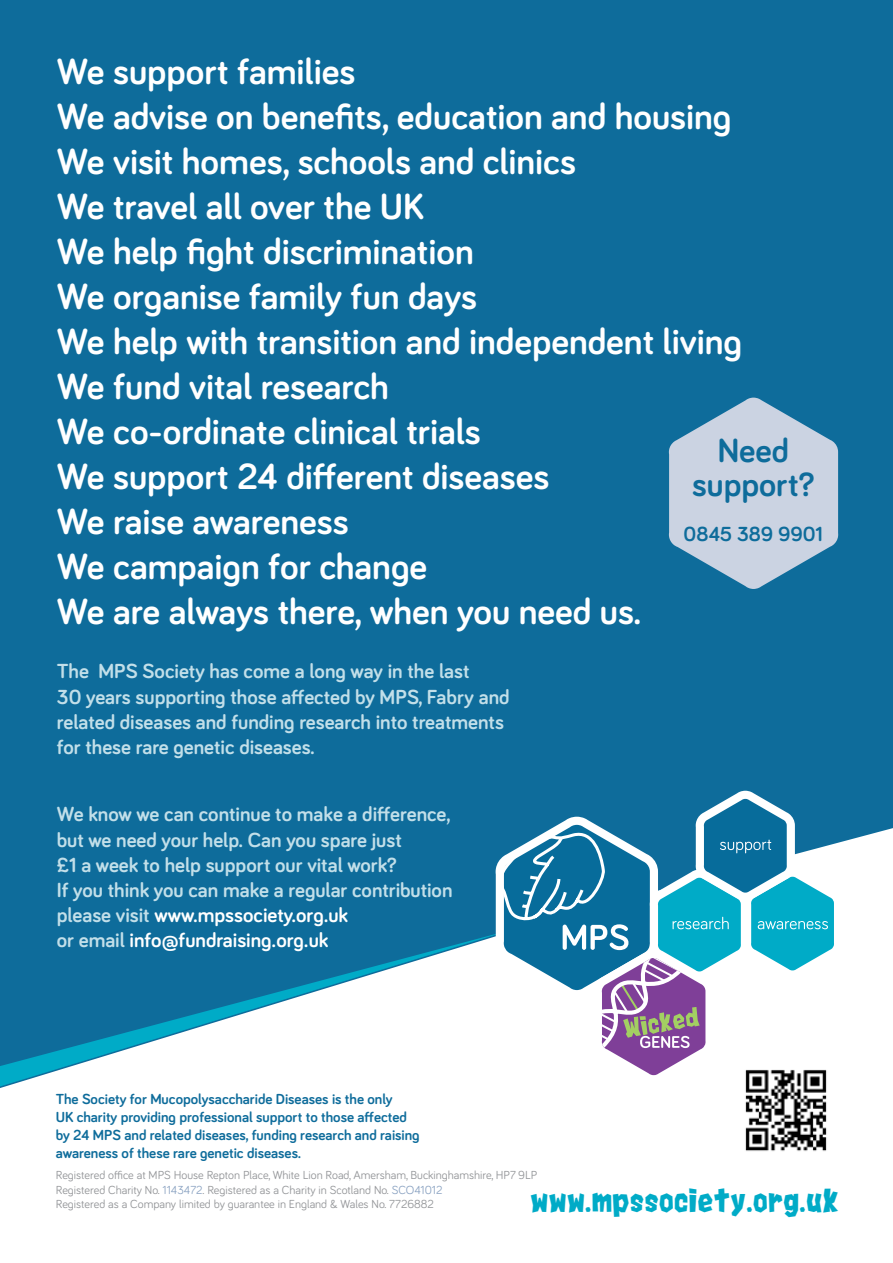
<style>
.page{position:relative;width:893px;height:1263px;background:#fff}
.page>*{position:absolute;margin:0;border:0;box-sizing:border-box;transform-origin:0 0}
.t1{font:700 37.5px/45px "Bariol";color:#fff}
.t2{font:700 34.5px/34.5px "Bariol";color:#0e6c9b;text-align:center}
.t3{font:30px "Rocks G";color:#00abc7}
.t4{font:700 21px/25.2px "Bariol";color:#c2dfe9}
.t5{font:700 21px "Bariol";color:#0e6c9b}
.t6{font:700 15px/18px "Bariol";color:#0e6c9b}
.t7{font:12px/14.4px "Bariol";color:#939598}
.s1{color:#fff}
.s2{color:#8ba3c2}
</style>
<div class="page">
<div style="left:0;top:0;width:893px;height:1066px;background:#0e6c9b"></div>
<svg style="left:496px;top:791px;width:346px;height:285px"></svg>
<img style="left:734px;top:1057px;width:105px;height:94px">
<svg style="left:669px;top:398px;width:169px;height:191px;background:#9ebad1"></svg>
<p class="t1" style="left:57px;top:47px;width:687px">We support families<br>We advise on benefits, education and housing<br>We visit homes, schools and clinics<br>We travel all over the UK<br>We help fight discrimination<br>We organise family fun days<br>We help with transition and independent living<br>We fund vital research<br>We co-ordinate clinical trials<br>We support 24 different diseases<br>We raise awareness<br>We campaign for change<br>We are always there, when you need us.</p>
<p class="t4" style="left:57px;top:658px;width:454px">The MPS Society has come a long way in the last<br>30 years supporting those affected by MPS, Fabry and related diseases and funding research into treatments for these rare genetic diseases.</p>
<h2 class="t2" style="left:692px;top:432px;width:124px">Need support?</h2>
<p class="t5" style="left:683px;top:519px;width:141px">0845 389 9901</p>
<p class="t4" style="left:57px;top:801px;width:397px">We know we can continue to make a difference, but we need your help. Can you spare just<br>£1 a week to help support our vital work?<br>If you think you can make a regular contribution please visit <span class="s1">www.mpssociety.org.uk<br></span>or email <span class="s1">info@fundraising.org.uk</span></p>
<p class="t6" style="left:56px;top:1090px;width:365px">The Society for Mucopolysaccharide Diseases is the only<br>UK charity providing professional support to those affected by 24 MPS and related diseases, funding research and raising awareness of these rare genetic diseases.</p>
<p class="t7" style="left:56px;top:1168px;width:483px">Registered office at MPS House Repton Place, White Lion Road, Amersham, Buckinghamshire, HP7 9LP<br>Registered Charity No. <span class="s2">1143472</span>. Registered as a Charity in Scotland No. <span class="s2">SCO41012<br></span>Registered as a Company limited by guarantee in England &amp; Wales No. 7726882</p>
<h3 class="t3" style="left:530px;top:1185px;width:310px">www.mpssociety.org.uk</h3>
</div>
